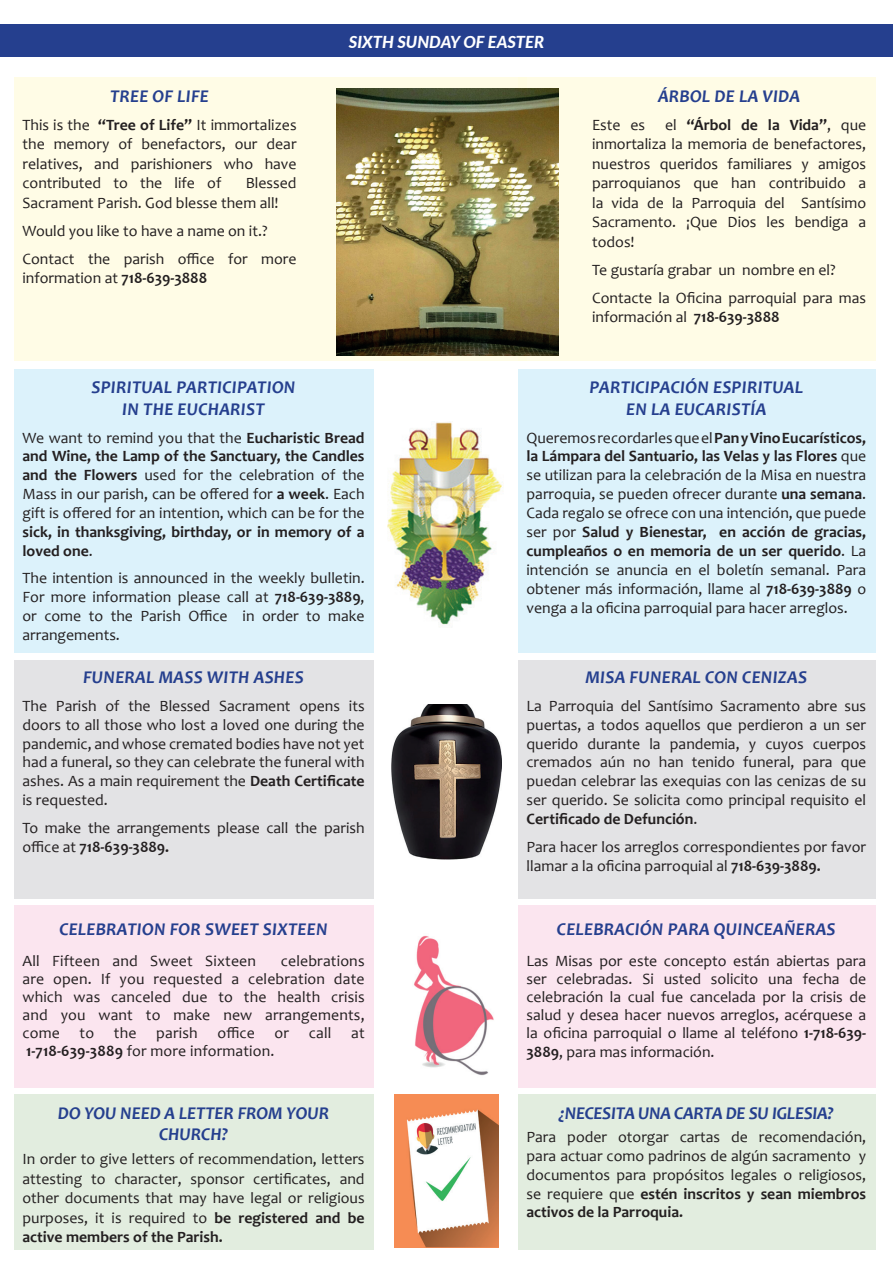
<style>
.page{position:relative;width:893px;height:1263px;background:#fff}
.page>*{position:absolute;margin:0;border:0;box-sizing:border-box;transform-origin:0 0}
.t1{font:italic 700 18px/21.6px "Candara";letter-spacing:.01em;color:#253f8e;text-align:center}
.t2{font:italic 700 18px "Candara";letter-spacing:-.02em;color:#253f8e}
.t3{font:italic 800 16.5px "Lato";color:#fff}
.t4{font:15.75px/18.9px "Candara";color:#231f20;text-align:justify}
.t5{font:700 15.75px/18.9px "Candara";color:#231f20}
.s1{font-weight:700}
.s2{font-weight:400}
</style>
<div class="page">
<div style="left:0;top:24px;width:893px;height:33px;background:#253f8e"></div>
<div style="left:14px;top:1094px;width:360px;height:156px;background:#e2eddf"></div>
<div style="left:14px;top:905px;width:360px;height:182px;background:#fbdfeb"></div>
<div style="left:518px;top:1094px;width:357px;height:156px;background:#e2eddf"></div>
<div style="left:518px;top:905px;width:357px;height:182px;background:#fbdfeb"></div>
<img style="left:414px;top:935px;width:80px;height:141px">
<img style="left:394px;top:1095px;width:105px;height:153px">
<div style="left:14px;top:661px;width:360px;height:238px;background:#e3e3e5"></div>
<div style="left:14px;top:369px;width:360px;height:284px;background:#dcf2fb"></div>
<div style="left:14px;top:77px;width:512px;height:284px;background:#fffce0"></div>
<div style="left:518px;top:661px;width:357px;height:238px;background:#e3e3e5"></div>
<div style="left:518px;top:369px;width:357px;height:284px;background:#dcf2fb"></div>
<div style="left:518px;top:77px;width:357px;height:284px;background:#fffce0"></div>
<img style="left:392px;top:704px;width:109px;height:156px">
<img style="left:387px;top:422px;width:116px;height:203px">
<img style="left:336px;top:89px;width:223px;height:266px">
<p class="t1" style="left:110px;top:85px;width:101px">TREE OF LIFE</p>
<p class="t4" style="left:22px;top:115px;width:276px;line-height:19.5px">This is the <span class="s1">“Tree of Life”</span> It immortalizes the memory of benefactors, our dear relatives, and parishioners who have contributed to the life of</p>
<p class="t4" style="left:22px;top:173px;width:276px;line-height:19.5px;text-indent:223px">Blessed<br>Sacrament Parish. God blesse them all!</p>
<p class="t4" style="left:22px;top:216px;width:276px;line-height:28px">Would you like to have a name on it.?<br>Contact the parish office for more</p>
<p class="t4" style="left:22px;top:269px;width:186px">information at <span class="s1">718-639-3888</span></p>
<p class="t3" style="left:349px;top:29px;width:197px">SIXTH SUNDAY OF EASTER</p>
<p class="t1" style="left:658px;top:85px;width:144px">ÁRBOL DE LA VIDA</p>
<p class="t4" style="left:592px;top:115px;width:276px;line-height:19.5px;text-indent:73px">el <span class="s1">“Árbol de la Vida”</span>, que inmortaliza la memoria de benefactores, nuestros queridos familiares y amigos parroquianos que han contribuido a la vida de la Parroquia del Santísimo Sacramento. ¡Que Dios les bendiga a todos!</p>
<p class="t4" style="left:592px;top:255px;width:276px;line-height:28px">Te gustaría grabar un nombre en el?<br>Contacte la Oficina parroquial para mas</p>
<p class="t4" style="left:592px;top:308px;width:189px">información al <span class="s1">718-639-3888</span></p>
<p class="t4" style="left:592px;top:115px;width:55px">Este es</p>
<p class="t1" style="left:91px;top:377px;width:206px">SPIRITUAL PARTICIPATION<br>IN THE EUCHARIST</p>
<p class="t4" style="left:22px;top:428px;width:344px">We want to remind you that the <span class="s1">Eucharistic Bread and Wine, the Lamp of the Sanctuary, the Candles and the Flowers</span> used for the celebration of the Mass in our parish, can be offered for <span class="s1">a week</span>. Each gift is offered for an intention, which can be for the</p>
<p class="t5" style="left:22px;top:522px;width:344px">sick, in thanksgiving, birthday, or in memory of a loved one<span class="s2">.</span></p>
<p class="t4" style="left:22px;top:569px;width:344px">The intention is announced in the weekly bulletin.<br>For more information please call at <span class="s1">718-639-3889</span>, or come to the Parish Office in order to make arrangements.</p>
<p class="t1" style="left:83px;top:666px;width:222px">FUNERAL MASS WITH ASHES</p>
<p class="t4" style="left:22px;top:696px;width:344px">The Parish of the Blessed Sacrament opens its doors to all those who lost a loved one during the pandemic, and whose cremated bodies have not yet had a funeral, so they can celebrate the funeral with ashes. As a main requirement the <span class="s1">Death Certificate </span>is requested.</p>
<p class="t4" style="left:22px;top:818px;width:344px">To make the arrangements please call the parish office at <span class="s1">718-639-3889.</span></p>
<p class="t1" style="left:59px;top:918px;width:270px">CELEBRATION FOR SWEET SIXTEEN</p>
<p class="t4" style="left:22px;top:951px;width:235px">All Fifteen and Sweet Sixteen</p>
<p class="t4" style="left:22px;top:951px;width:344px;line-height:18px;text-indent:258px">celebrations are open. If you requested a celebration date which was canceled due to the health crisis and you want to make new arrangements, come</p>
<p class="t4" style="left:80px;top:1023px;width:16px">to</p>
<p class="t4" style="left:114px;top:1023px;width:24px">the</p>
<p class="t4" style="left:156px;top:1023px;width:43px">parish</p>
<p class="t4" style="left:217px;top:1023px;width:39px">office</p>
<p class="t4" style="left:275px;top:1023px;width:16px">or</p>
<p class="t4" style="left:309px;top:1023px;width:24px">call</p>
<p class="t4" style="left:351px;top:1023px;width:15px">at</p>
<p class="t4" style="left:26px;top:1041px;width:250px"><span class="s1">1-718-639-3889</span> for more information.</p>
<p class="t1" style="left:58px;top:1102px;width:273px">DO YOU NEED A LETTER FROM YOUR<br>CHURCH?</p>
<p class="t4" style="left:22px;top:1149px;width:344px;line-height:19.5px">In order to give letters of recommendation, letters attesting to character, sponsor certificates, and other documents that may have legal or religious purposes, it is required to <span class="s1">be registered and be active members of the Parish.</span></p>
<p class="t1" style="left:589px;top:377px;width:215px">PARTICIPACIÓN ESPIRITUAL<br>EN LA EUCARISTÍA</p>
<p class="t4" style="left:526px;top:428px;width:341px">Queremos recordarles que el <span class="s1">Pan y Vino Eucarísticos, la Lámpara del Santuario, las Velas y las Flores</span> que se utilizan para la celebración de la Misa en nuestra parroquia, se pueden ofrecer durante <span class="s1">una semana</span>.<br>Cada regalo se ofrece con una intención, que puede ser por <span class="s1">Salud y Bienestar, en acción de gracias, cumpleaños o en memoria de un ser querido</span>. La intención se anuncia en el boletín semanal. Para obtener más información, llame al <span class="s1">718-639-3889</span> o venga a la oficina parroquial para hacer arreglos.</p>
<p class="t1" style="left:585px;top:666px;width:223px">MISA FUNERAL CON CENIZAS</p>
<p class="t4" style="left:526px;top:696px;width:341px">La Parroquia del Santísimo Sacramento abre sus puertas, a todos aquellos que perdieron a un ser querido durante la pandemia, y cuyos cuerpos cremados aún no han tenido funeral, para que puedan celebrar las exequias con las cenizas de su ser querido. Se solicita como principal requisito el <span class="s1">Certificado de Defunción</span>.</p>
<p class="t4" style="left:526px;top:837px;width:341px">Para hacer los arreglos correspondientes por favor llamar a la oficina parroquial al <span class="s1">718-639-3889.</span></p>
<p class="t1" style="left:557px;top:918px;width:280px">CELEBRACIÓN PARA QUINCEAÑERAS</p>
<p class="t4" style="left:526px;top:951px;width:341px;line-height:18.1px">Las Misas por este concepto están abiertas para ser celebradas. Si usted solicito una fecha de celebración la cual fue cancelada por la crisis de salud y desea hacer nuevos arreglos, acérquese a la oficina parroquial o llame al teléfono <span class="s1">1-718-639- 3889</span>, para mas información.</p>
<p class="t2" style="left:559px;top:1101px;width:276px">¿NECESITA UNA CARTA DE SU IGLESIA?</p>
<p class="t4" style="left:526px;top:1127px;width:341px">Para poder otorgar cartas de recomendación, para actuar como padrinos de algún sacramento y documentos para propósitos legales o religiosos, se requiere que <span class="s1">estén inscritos y sean miembros activos de la Parroquia.</span></p>
</div>
